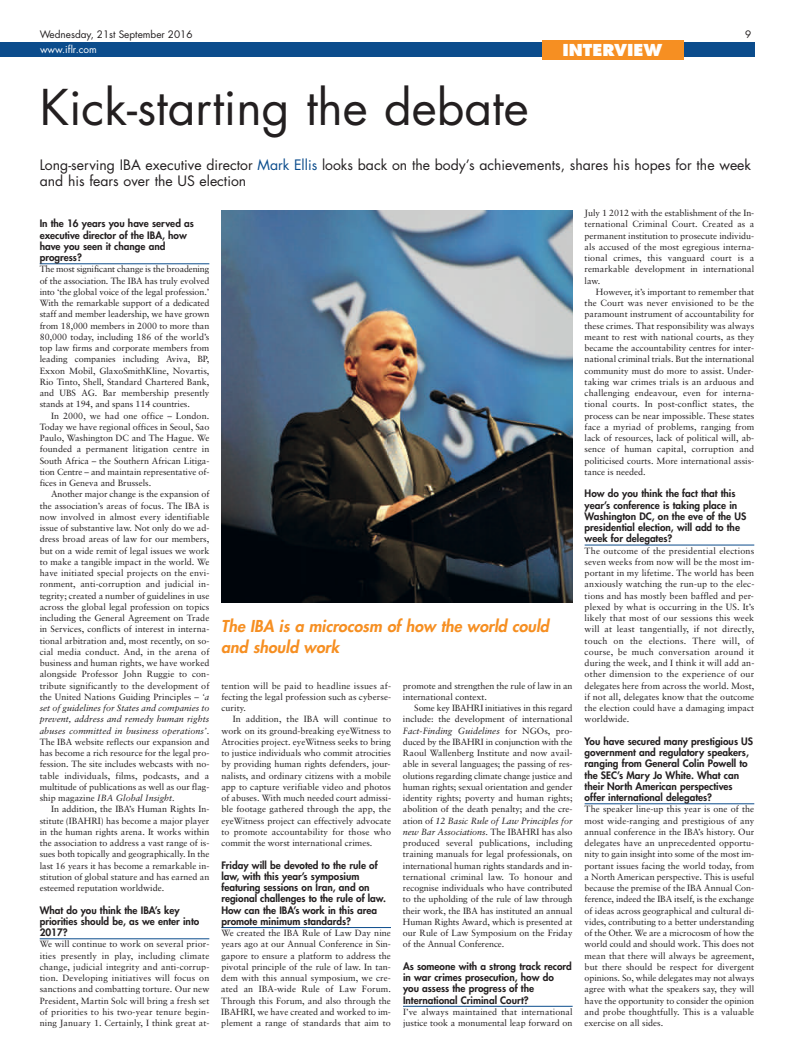
<style>
.page{position:relative;width:794px;height:1063px;background:#fff}
.page>*{position:absolute;margin:0;border:0;box-sizing:border-box;transform-origin:0 0}
.t1{font:48px "Futura";color:#231f20}
.t2{font:italic 800 16px/21px "Futura";color:#f68f22}
.t3{font:800 16px "Futura";color:#fff}
.t4{font:14px/16px "Futura";color:#231f20}
.t5{font:800 10px/11.2px "Futura";color:#231f20}
.t6{font:10px "Futura";color:#231f20}
.t7{font:10px "Futura";color:#fff}
.t8{font:9px/11.2px "Sabon";color:#231f20;text-align:justify}
.s1{color:#0b4c8c}
.s2{font-style:italic}
</style>
<div class="page">
<div style="left:0;top:43px;width:754px;height:14px;background:#0b4c8c"></div>
<div style="left:541px;top:40px;width:142px;height:20px;background:#f68f22"></div>
<hr style="left:40px;top:264px;width:169px;height:1px;background:#0b4c8c">
<hr style="left:40px;top:939px;width:169px;height:1px;background:#0b4c8c">
<hr style="left:221px;top:927px;width:170px;height:1px;background:#0b4c8c">
<hr style="left:403px;top:1006px;width:169px;height:1px;background:#0b4c8c">
<hr style="left:584px;top:545px;width:170px;height:1px;background:#0b4c8c">
<hr style="left:584px;top:804px;width:170px;height:1px;background:#0b4c8c">
<img style="left:221px;top:210px;width:352px;height:393px">
<p class="t6" style="left:40px;top:28px;width:154px">Wednesday, 21st September 2016</p>
<p class="t6" style="left:745px;top:28px;width:8px">9</p>
<h2 class="t3" style="left:562px;top:40px;width:102px">INTERVIEW</h2>
<p class="t7" style="left:40px;top:43px;width:58px">www.iflr.com</p>
<h1 class="t1" style="left:40px;top:77px;width:490px">Kick-starting the debate</h1>
<h3 class="t4" style="left:40px;top:157px;width:713px">Long-serving IBA executive director <span class="s1">Mark Ellis</span> looks back on the body’s achievements, shares his hopes for the week and his fears over the US election</h3>
<p class="t5" style="left:40px;top:218px;width:156px">In the 16 years you have served as executive director of the IBA, how have you seen it change and progress?</p>
<p class="t8" style="left:40px;top:263px;width:171px">The most significant change is the broadening of the association. The IBA has truly evolved into ‘the global voice of the legal profession.’ With the remarkable support of a dedicated staff and member leadership, we have grown from 18,000 members in 2000 to more than 80,000 today, including 186 of the world’s top law firms and corporate members from leading companies including Aviva, BP, Exxon Mobil, GlaxoSmithKline, Novartis, Rio Tinto, Shell, Standard Chartered Bank, and UBS AG. Bar membership presently stands at 194, and spans 114 countries.</p>
<p class="t8" style="left:40px;top:410px;width:171px;text-indent:11px">In 2000, we had one office – London.<br>Today we have regional offices in Seoul, Sao Paulo, Washington DC and The Hague. We founded a permanent litigation centre in South Africa – the Southern African Litiga&shy;tion Centre – and maintain representative of&shy;fices in Geneva and Brussels.</p>
<p class="t8" style="left:40px;top:488px;width:171px;text-indent:11px">Another major change is the expansion of the association’s areas of focus. The IBA is now involved in almost every identifiable issue of substantive law. Not only do we ad&shy;dress broad areas of law for our members, but on a wide remit of legal issues we work to make a tangible impact in the world. We have initiated special projects on the envi&shy;ronment, anti-corruption and judicial in&shy;tegrity; created a number of guidelines in use across the global legal profession on topics including the General Agreement on Trade in Services, conflicts of interest in interna&shy;tional arbitration and, most recently, on so&shy;cial media conduct. And, in the arena of business and human rights, we have worked alongside Professor John Ruggie to con&shy;tribute significantly to the development of the United Nations Guiding Principles – <span class="s2">‘a set of guidelines for States and companies to prevent, address and remedy human rights abuses committed in business operations’</span>.<br>The IBA website reflects our expansion and has become a rich resource for the legal pro&shy;fession. The site includes webcasts with no&shy;table individuals, films, podcasts, and a multitude of publications as well as our flag&shy;ship magazine <span class="s2">IBA Global Insight</span>.</p>
<p class="t8" style="left:40px;top:803px;width:171px;text-indent:11px">In addition, the IBA’s Human Rights In&shy;stitute (IBAHRI) has become a major player in the human rights arena. It works within the association to address a vast range of is&shy;sues both topically and geographically. In the last 16 years it has become a remarkable in&shy;stitution of global stature and has earned an esteemed reputation worldwide.</p>
<p class="t5" style="left:40px;top:904px;width:161px">What do you think the IBA’s key priorities should be, as we enter into<br>2017?</p>
<p class="t8" style="left:40px;top:938px;width:171px">We will continue to work on several prior&shy;ities presently in play, including climate change, judicial integrity and anti-corrup&shy;tion. Developing initiatives will focus on sanctions and combatting torture. Our new President, Martin Solc will bring a fresh set of priorities to his two-year tenure begin&shy;ning January 1. Certainly, I think great at-</p>
<h2 class="t2" style="left:221px;top:615px;width:329px">The IBA is a microcosm of how the world could and should work</h2>
<p class="t8" style="left:221px;top:680px;width:171px">tention will be paid to headline issues af&shy;fecting the legal profession such as cyberse&shy;curity.</p>
<p class="t8" style="left:221px;top:713px;width:171px;text-indent:11px">In addition, the IBA will continue to work on its ground-breaking eyeWitness to Atrocities project. eyeWitness seeks to bring to justice individuals who commit atrocities by providing human rights defenders, jour&shy;nalists, and ordinary citizens with a mobile app to capture verifiable video and photos of abuses. With much needed court admissi&shy;ble footage gathered through the app, the eyeWitness project can effectively advocate to promote accountability for those who commit the worst international crimes.</p>
<p class="t5" style="left:221px;top:859px;width:166px">Friday will be devoted to the rule of law, with this year’s symposium featuring sessions on Iran, and on regional challenges to the rule of law.<br>How can the IBA’s work in this area promote minimum standards?</p>
<p class="t8" style="left:221px;top:927px;width:171px">We created the IBA Rule of Law Day nine years ago at our Annual Conference in Sin&shy;gapore to ensure a platform to address the pivotal principle of the rule of law. In tan&shy;dem with this annual symposium, we cre&shy;ated an IBA-wide Rule of Law Forum.<br>Through this Forum, and also through the IBAHRI, we have created and worked to im&shy;plement a range of standards that aim to</p>
<p class="t8" style="left:403px;top:680px;width:171px">promote and strengthen the rule of law in an international context.</p>
<p class="t8" style="left:403px;top:702px;width:171px;text-indent:11px">Some key IBAHRI initiatives in this regard include: the development of international <span class="s2">Fact-Finding Guidelines</span> for NGOs, pro&shy;duced by the IBAHRI in conjunction with the Raoul Wallenberg Institute and now avail&shy;able in several languages; the passing of res&shy;olutions regarding climate change justice and human rights; sexual orientation and gender identity rights; poverty and human rights; abolition of the death penalty; and the cre&shy;ation of <span class="s2">12 Basic Rule of Law Principles for new Bar Associations</span>. The IBAHRI has also produced several publications, including training manuals for legal professionals, on international human rights standards and in&shy;ternational criminal law. To honour and recognise individuals who have contributed to the upholding of the rule of law through their work, the IBA has instituted an annual Human Rights Award, which is presented at our Rule of Law Symposium on the Friday of the Annual Conference.</p>
<p class="t5" style="left:403px;top:960px;width:170px">As someone with a strong track record in war crimes prosecution, how do you assess the progress of the<br>International Criminal Court?</p>
<p class="t8" style="left:403px;top:1006px;width:171px">I’ve always maintained that international justice took a monumental leap forward on</p>
<p class="t8" style="left:584px;top:207px;width:171px">July 1 2012 with the establishment of the In&shy;ternational Criminal Court. Created as a permanent institution to prosecute individu&shy;als accused of the most egregious interna&shy;tional crimes, this vanguard court is a remarkable development in international law.</p>
<p class="t8" style="left:584px;top:286px;width:171px;text-indent:11px">However, it’s important to remember that the Court was never envisioned to be the paramount instrument of accountability for these crimes. That responsibility was always meant to rest with national courts, as they became the accountability centres for inter&shy;national criminal trials. But the international community must do more to assist. Under&shy;taking war crimes trials is an arduous and challenging endeavour, even for interna&shy;tional courts. In post-conflict states, the process can be near impossible. These states face a myriad of problems, ranging from lack of resources, lack of political will, ab&shy;sence of human capital, corruption and politicised courts. More international assis&shy;tance is needed.</p>
<p class="t5" style="left:584px;top:488px;width:163px">How do you think the fact that this year’s conference is taking place in<br>Washington DC, on the eve of the US presidential election, will add to the week for delegates?</p>
<p class="t8" style="left:584px;top:545px;width:171px">The outcome of the presidential elections seven weeks from now will be the most im&shy;portant in my lifetime. The world has been anxiously watching the run-up to the elec&shy;tions and has mostly been baffled and per&shy;plexed by what is occurring in the US. It’s likely that most of our sessions this week will at least tangentially, if not directly, touch on the elections. There will, of course, be much conversation around it during the week, and I think it will add an&shy;other dimension to the experience of our delegates here from across the world. Most, if not all, delegates know that the outcome the election could have a damaging impact worldwide.</p>
<p class="t5" style="left:584px;top:735px;width:170px">You have secured many prestigious US government and regulatory speakers, ranging from General Colin Powell to the SEC’s Mary Jo White. What can their North American perspectives offer international delegates?</p>
<p class="t8" style="left:584px;top:803px;width:171px">The speaker line-up this year is one of the most wide-ranging and prestigious of any annual conference in the IBA’s history. Our delegates have an unprecedented opportu&shy;nity to gain insight into some of the most im&shy;portant issues facing the world today, from a North American perspective. This is useful because the premise of the IBA Annual Con&shy;ference, indeed the IBA itself, is the exchange of ideas across geographical and cultural di&shy;vides, contributing to a better understanding of the Other. We are a microcosm of how the world could and should work. This does not mean that there will always be agreement, but there should be respect for divergent opinions. So, while delegates may not always agree with what the speakers say, they will have the opportunity to consider the opinion and probe thoughtfully. This is a valuable exercise on all sides.</p>
</div>
